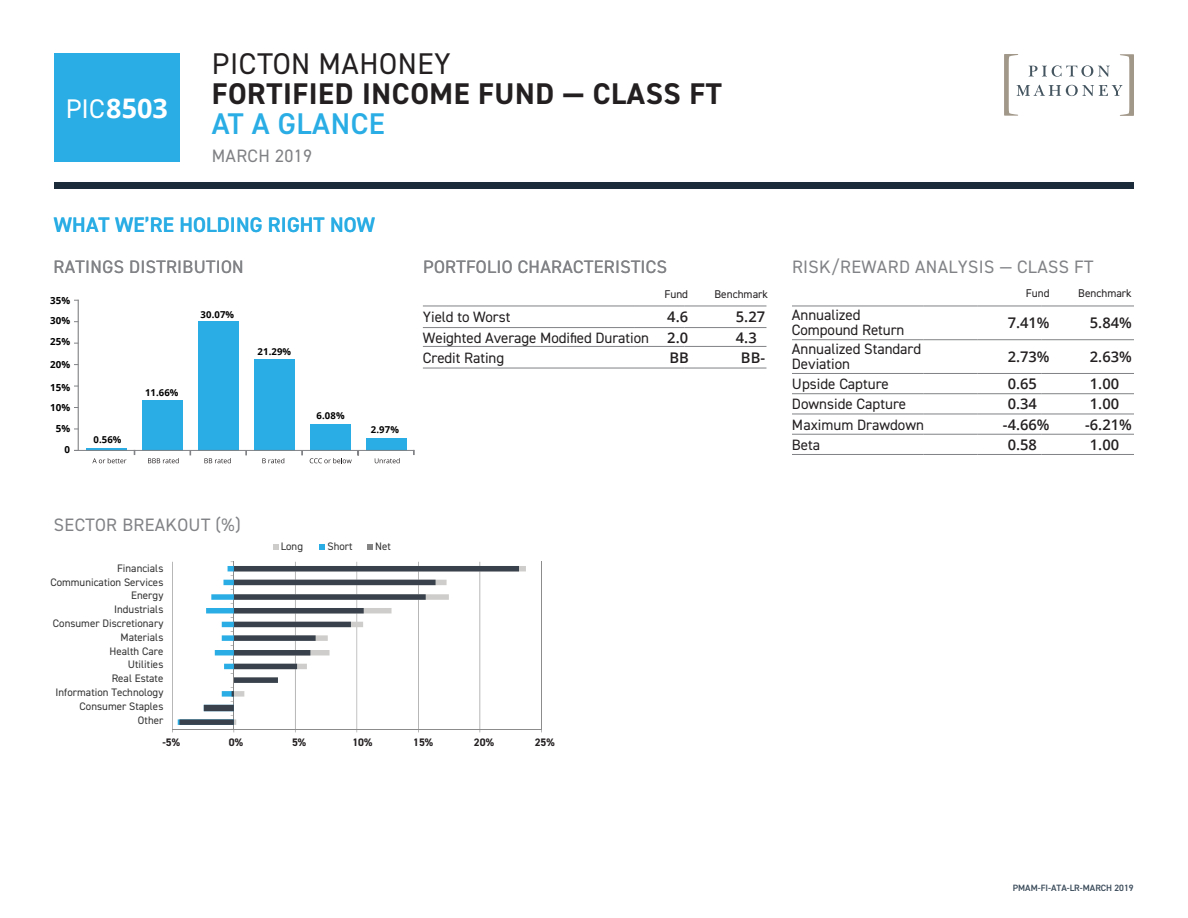
<style>
.page{position:relative;width:1188px;height:918px;background:#fff}
.page>*{position:absolute;margin:0;border:0;box-sizing:border-box;transform-origin:0 0}
.t1{font:700 30px "DIN2014";letter-spacing:.02em;color:#231f20}
.t2{font:30px "DIN2014";letter-spacing:.02em;color:#231f20}
.t3{font:600 30px "DIN2014";letter-spacing:.02em;color:#29ade4}
.t4{font:700 27px "Open Sans";color:#fff}
.t5{font:600 21px "DIN2014";letter-spacing:.005em;color:#29ade4}
.t6{font:18px "DIN2014";letter-spacing:.02em;color:#808285}
.t7{font:18px "DIN2014";letter-spacing:.02em;color:#808184}
.t8{font:15px/20.2px "DIN2014";letter-spacing:-.005em;color:#231f20}
.t9{font:600 14.7px/20.2px "Open Sans";color:#231f20;text-align:center}
.t10{font:11.25px "DIN2014";color:#231f20}
.t11{font:10.95px/13.8px "DIN2014";letter-spacing:.005em;color:#333;text-align:right}
.t12{font:700 10.8px "DIN2014";color:#231f20}
.t13{font:700 9.75px/19.8px "Open Sans";letter-spacing:.01em;color:#000}
.t14{font:700 9.6px "Open Sans";letter-spacing:.01em;color:#000}
.t15{font:600 9.15px "DIN2014";color:#394a59}
.s1{font-family:"DIN2014";font-weight:400}
.s2{font-family:"Open Sans";font-weight:600;font-size:14.7px}
</style>
<div class="page">
<hr style="left:792px;top:306px;width:132px;height:1px;background:#808285">
<hr style="left:924px;top:306px;width:54px;height:1px;background:#808285">
<hr style="left:978px;top:306px;width:64px;height:1px;background:#808285">
<hr style="left:1042px;top:306px;width:92px;height:1px;background:#808285">
<hr style="left:792px;top:339px;width:132px;height:1px;background:#808285">
<hr style="left:924px;top:339px;width:54px;height:1px;background:#808285">
<hr style="left:978px;top:339px;width:64px;height:1px;background:#808285">
<hr style="left:1042px;top:339px;width:92px;height:1px;background:#808285">
<hr style="left:792px;top:373px;width:132px;height:1px;background:#808285">
<hr style="left:924px;top:373px;width:54px;height:1px;background:#808285">
<hr style="left:978px;top:373px;width:64px;height:1px;background:#808285">
<hr style="left:1042px;top:373px;width:92px;height:1px;background:#808285">
<hr style="left:792px;top:393px;width:132px;height:1px;background:#808285">
<hr style="left:924px;top:393px;width:54px;height:1px;background:#808285">
<hr style="left:978px;top:393px;width:64px;height:1px;background:#808285">
<hr style="left:1042px;top:393px;width:92px;height:1px;background:#808285">
<hr style="left:792px;top:414px;width:132px;height:1px;background:#808285">
<hr style="left:924px;top:414px;width:54px;height:1px;background:#808285">
<hr style="left:978px;top:414px;width:64px;height:1px;background:#808285">
<hr style="left:1042px;top:414px;width:92px;height:1px;background:#808285">
<hr style="left:792px;top:434px;width:132px;height:1px;background:#808285">
<hr style="left:924px;top:434px;width:54px;height:1px;background:#808285">
<hr style="left:978px;top:434px;width:64px;height:1px;background:#808285">
<hr style="left:1042px;top:434px;width:92px;height:1px;background:#808285">
<hr style="left:792px;top:454px;width:132px;height:1px;background:#808285">
<hr style="left:924px;top:454px;width:54px;height:1px;background:#808285">
<hr style="left:978px;top:454px;width:64px;height:1px;background:#808285">
<hr style="left:1042px;top:454px;width:92px;height:1px;background:#808285">
<div style="left:54px;top:182px;width:1080px;height:7px;background:#1c2b39"></div>
<svg style="left:1004px;top:54px;width:130px;height:62px"></svg>
<div style="left:54px;top:54px;width:126px;height:108px;background:#29ade4"></div>
<hr style="left:86px;top:448px;width:40px;height:3px;background:#29ade4">
<div style="left:142px;top:401px;width:40px;height:50px;background:#29ade4"></div>
<div style="left:198px;top:322px;width:40px;height:129px;background:#29ade4"></div>
<div style="left:254px;top:359px;width:40px;height:92px;background:#29ade4"></div>
<div style="left:310px;top:425px;width:40px;height:26px;background:#29ade4"></div>
<div style="left:366px;top:438px;width:40px;height:13px;background:#29ade4"></div>
<hr style="left:423px;top:306px;width:212px;height:1px;background:#808285">
<hr style="left:635px;top:306px;width:50px;height:1px;background:#808285">
<hr style="left:685px;top:306px;width:81px;height:1px;background:#808285">
<hr style="left:423px;top:327px;width:212px;height:1px;background:#808285">
<hr style="left:635px;top:327px;width:50px;height:1px;background:#808285">
<hr style="left:685px;top:327px;width:81px;height:1px;background:#808285">
<hr style="left:423px;top:346px;width:212px;height:1px;background:#808285">
<hr style="left:635px;top:346px;width:50px;height:1px;background:#808285">
<hr style="left:685px;top:346px;width:81px;height:1px;background:#808285">
<hr style="left:423px;top:368px;width:212px;height:1px;background:#808285">
<hr style="left:635px;top:368px;width:50px;height:1px;background:#808285">
<hr style="left:685px;top:368px;width:81px;height:1px;background:#808285">
<svg style="left:148px;top:458px;width:31px;height:5px"></svg>
<svg style="left:375px;top:458px;width:25px;height:5px"></svg>
<svg style="left:204px;top:458px;width:27px;height:5px"></svg>
<svg style="left:262px;top:458px;width:22px;height:5px"></svg>
<svg style="left:92px;top:458px;width:34px;height:5px"></svg>
<svg style="left:310px;top:451px;width:49px;height:12px"></svg>
<hr style="left:74px;top:450px;width:340px;height:1px;background:#808285">
<hr style="left:78px;top:300px;width:1px;height:151px;background:#808285">
<hr style="left:295px;top:562px;width:1px;height:167px;background:#8c8c8c">
<hr style="left:357px;top:562px;width:1px;height:167px;background:#8c8c8c">
<hr style="left:418px;top:562px;width:1px;height:167px;background:#8c8c8c">
<hr style="left:480px;top:562px;width:1px;height:167px;background:#8c8c8c">
<hr style="left:541px;top:562px;width:1px;height:167px;background:#8c8c8c">
<hr style="left:172px;top:729px;width:370px;height:1px;background:#8c8c8c">
<svg style="left:273px;top:544px;width:5px;height:6px"></svg>
<svg style="left:320px;top:544px;width:5px;height:6px"></svg>
<svg style="left:367px;top:544px;width:6px;height:6px"></svg>
<svg style="left:172px;top:562px;width:63px;height:170px"></svg>
<svg style="left:179px;top:566px;width:340px;height:159px"></svg>
<h2 class="t4" style="left:66px;top:89px;width:104px"><span class="s1">PIC</span>8503</h2>
<h1 class="t2" style="left:212px;top:45px;width:241px">PICTON MAHONEY</h1>
<h1 class="t3" style="left:212px;top:103px;width:175px">AT A GLANCE</h1>
<h1 class="t1" style="left:212px;top:74px;width:512px">FORTIFIED INCOME FUND — CLASS FT</h1>
<h3 class="t7" style="left:212px;top:145px;width:102px">MARCH 2019</h3>
<h3 class="t5" style="left:54px;top:211px;width:323px">WHAT WE’RE HOLDING RIGHT NOW</h3>
<h3 class="t6" style="left:54px;top:255px;width:192px">RATINGS DISTRIBUTION</h3>
<h3 class="t6" style="left:423px;top:255px;width:245px">PORTFOLIO CHARACTERISTICS</h3>
<p class="t13" style="left:50px;top:290px;width:22px">35%<br>30%</p>
<p class="t13" style="left:50px;top:331px;width:22px">25%</p>
<p class="t13" style="left:50px;top:354px;width:22px">20%</p>
<p class="t13" style="left:50px;top:377px;width:22px">15%</p>
<p class="t13" style="left:50px;top:397px;width:22px">10%</p>
<p class="t13" style="left:56px;top:418px;width:16px">5%</p>
<p class="t13" style="left:65px;top:440px;width:7px">0</p>
<p class="t14" style="left:93px;top:433px;width:29px">0.56%</p>
<p class="t14" style="left:201px;top:308px;width:35px">30.07%</p>
<p class="t14" style="left:145px;top:386px;width:35px">11.66%</p>
<p class="t14" style="left:258px;top:345px;width:35px">21.29%</p>
<p class="t14" style="left:317px;top:409px;width:29px">6.08%</p>
<p class="t14" style="left:371px;top:422px;width:29px">2.97%</p>
<p class="t10" style="left:664px;top:287px;width:25px">Fund</p>
<p class="t10" style="left:715px;top:287px;width:55px">Benchmark</p>
<h3 class="t8" style="left:423px;top:307px;width:89px">Yield to Worst</h3>
<h3 class="t9" style="left:667px;top:307px;width:22px">4.6</h3>
<h3 class="t9" style="left:736px;top:307px;width:31px">5.27</h3>
<h3 class="t8" style="left:423px;top:327px;width:267px">Weighted Average Modified Duration <span class="s2">2.0</span></h3>
<h3 class="t9" style="left:736px;top:327px;width:22px">4.3</h3>
<h3 class="t8" style="left:423px;top:347px;width:83px">Credit Rating</h3>
<h3 class="t9" style="left:669px;top:347px;width:21px">BB</h3>
<h3 class="t9" style="left:741px;top:347px;width:26px">BB-</h3>
<h3 class="t6" style="left:792px;top:255px;width:303px">RISK/REWARD ANALYSIS — CLASS FT</h3>
<p class="t10" style="left:1026px;top:287px;width:25px">Fund</p>
<p class="t10" style="left:1078px;top:287px;width:55px">Benchmark</p>
<h3 class="t8" style="left:792px;top:307px;width:114px;line-height:15px">Annualized<br>Compound Return</h3>
<h3 class="t8" style="left:792px;top:341px;width:131px;line-height:15px">Annualized Standard<br>Deviation</h3>
<h3 class="t8" style="left:792px;top:374px;width:133px">Upside Capture<br>Downside Capture<br>Maximum Drawdown<br>Beta</h3>
<h3 class="t9" style="left:1008px;top:313px;width:43px">7.41%</h3>
<h3 class="t9" style="left:1008px;top:346px;width:43px">2.73%</h3>
<h3 class="t9" style="left:1008px;top:373px;width:31px">0.65</h3>
<h3 class="t9" style="left:1008px;top:394px;width:31px">0.34</h3>
<h3 class="t9" style="left:1003px;top:414px;width:48px">-4.66%<br>0.58</h3>
<h3 class="t9" style="left:1090px;top:313px;width:43px">5.84%</h3>
<h3 class="t9" style="left:1090px;top:343px;width:43px;line-height:27px;text-align:left">2.63%<br>1.00</h3>
<h3 class="t9" style="left:1085px;top:394px;width:48px">1.00 -6.21%<br>1.00</h3>
<h3 class="t6" style="left:54px;top:514px;width:188px">SECTOR BREAKOUT (%)</h3>
<p class="t11" style="left:50px;top:561px;width:115px">Financials<br>Communication Services<br>Energy<br>Industrials<br>Consumer Discretionary<br>Materials<br>Health Care<br>Utilities<br>Real Estate<br>Information Technology<br>Consumer Staples<br>Other</p>
<p class="t11" style="left:281px;top:539px;width:24px">Long</p>
<p class="t11" style="left:328px;top:539px;width:26px">Short</p>
<p class="t11" style="left:375px;top:539px;width:17px">Net</p>
<p class="t12" style="left:162px;top:735px;width:19px">-5%</p>
<p class="t12" style="left:229px;top:735px;width:16px">0%</p>
<p class="t12" style="left:292px;top:735px;width:16px">5%</p>
<p class="t12" style="left:352px;top:735px;width:21px">10%</p>
<p class="t12" style="left:413px;top:735px;width:21px">15%</p>
<p class="t12" style="left:474px;top:735px;width:21px">20%</p>
<p class="t12" style="left:535px;top:735px;width:21px">25%</p>
<p class="t15" style="left:1013px;top:881px;width:122px">PMAM-FI-ATA-LR-MARCH 2019</p>
</div>
